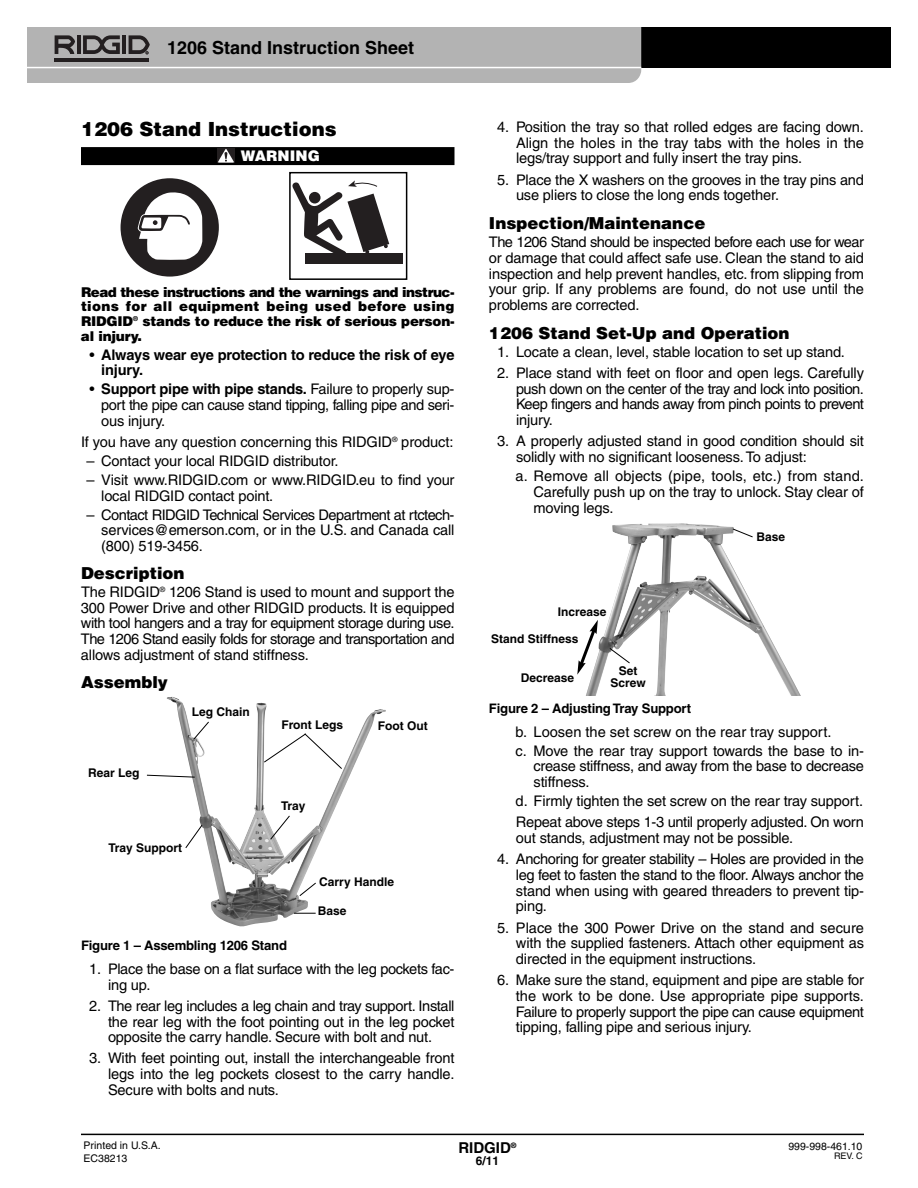
<style>
.page{position:relative;width:918px;height:1188px;background:#fff}
.page>*{position:absolute;margin:0;border:0;box-sizing:border-box;transform-origin:0 0}
.t1{font:900 19.5px "Helvetica";color:#000}
.t2{font:700 18px "Helvetica";color:#000}
.t3{font:900 16.5px "Helvetica";color:#000}
.t4{font:700 15px "Helvetica";color:#000}
.t5{font:14.7px/15.8px "Helvetica";letter-spacing:-.01em;color:#000;text-align:justify}
.t6{font:700 14.7px/15.8px "Helvetica";letter-spacing:-.015em;color:#000}
.t7{font:900 14.7px "Helvetica";color:#fff}
.t8{font:900 13.5px/14.5px "Helvetica";letter-spacing:-.015em;color:#000;text-align:justify}
.t9{font:700 13.2px "Helvetica";letter-spacing:-.015em;color:#000}
.t10{font:700 12px/26.4px "Helvetica";color:#000}
.t11{font:10.5px/12.6px "Helvetica";color:#000}
.t12{font:9px "Helvetica";color:#000}
.s1{font-weight:400}
.s2{font-weight:700}
</style>
<div class="page">
<div style="left:81px;top:147px;width:374px;height:18px;background:#000"></div>
<div style="left:217px;top:148px;width:17px;height:14px;background:#231f20"></div>
<svg style="left:218px;top:149px;width:16px;height:13px"></svg>
<hr style="left:81px;top:1134px;width:783px;height:1px;background:#000">
<div style="left:463px;top:27px;width:428px;height:41px;background:#000"></div>
<svg style="left:27px;top:27px;width:614px;height:56px"></svg>
<img style="left:586px;top:523px;width:215px;height:172px">
<img style="left:166px;top:697px;width:220px;height:209px">
<svg style="left:121px;top:178px;width:98px;height:99px"></svg>
<div style="left:305px;top:254px;width:98px;height:10px;background:#231f20"></div>
<svg style="left:293px;top:180px;width:96px;height:74px"></svg>
<div style="left:289px;top:172px;width:118px;height:108px;border:2px solid #000"></div>
<svg style="left:577px;top:620px;width:21px;height:55px"></svg>
<svg style="left:193px;top:721px;width:17px;height:19px"></svg>
<svg style="left:146px;top:774px;width:50px;height:4px"></svg>
<svg style="left:185px;top:824px;width:18px;height:25px"></svg>
<svg style="left:270px;top:815px;width:21px;height:25px"></svg>
<svg style="left:294px;top:913px;width:22px;height:1px"></svg>
<svg style="left:299px;top:882px;width:18px;height:15px"></svg>
<svg style="left:609px;top:647px;width:22px;height:17px"></svg>
<svg style="left:732px;top:528px;width:22px;height:10px"></svg>
<svg style="left:263px;top:733px;width:80px;height:37px"></svg>
<p class="t2" style="left:167px;top:41px;width:249px">1206 Stand Instruction Sheet</p>
<h1 class="t1" style="left:81px;top:122px;width:257px">1206 Stand Instructions</h1>
<p class="t7" style="left:241px;top:151px;width:81px">WARNING</p>
<p class="t8" style="left:81px;top:286px;width:375px">Read these instructions and the warnings and instruc&shy;tions for all equipment being used before using RIDGID<sup>®</sup> stands to reduce the risk of serious person&shy;al injury.</p>
<p class="t6" style="left:101px;top:348px;width:355px;text-indent:-12px"><span class="s1">•</span> Always wear eye protection to reduce the risk of eye injury.</p>
<p class="t5" style="left:101px;top:383px;width:355px;text-indent:-12px">• <span class="s2">Support pipe with pipe stands.</span> Failure to properly sup&shy;port the pipe can cause stand tipping, falling pipe and seri&shy;ous injury.</p>
<p class="t5" style="left:81px;top:435px;width:374px">If you have any question concerning this RIDGID<sup>®</sup> product:</p>
<p class="t5" style="left:86px;top:454px;width:254px">– Contact your local RIDGID distributor.</p>
<p class="t5" style="left:101px;top:473px;width:355px;text-indent:-15px">– Visit www.RIDGID.com or www.RIDGID.eu to find your local RIDGID contact point.</p>
<p class="t5" style="left:101px;top:508px;width:355px;text-indent:-15px">– Contact RIDGID Technical Services Department at rtctech&shy;services@emerson.com, or in the U.S. and Canada call (800) 519-3456.</p>
<p class="t3" style="left:81px;top:567px;width:105px">Description</p>
<p class="t5" style="left:81px;top:585px;width:375px">The RIDGID<sup>®</sup> 1206 Stand is used to mount and support the 300 Power Drive and other RIDGID products. It is equipped with tool hangers and a tray for equipment storage during use.<br>The 1206 Stand easily folds for storage and transportation and allows adjustment of stand stiffness.</p>
<p class="t3" style="left:81px;top:676px;width:89px">Assembly</p>
<p class="t10" style="left:88px;top:760px;width:53px">Rear Leg</p>
<p class="t10" style="left:192px;top:700px;width:59px">Leg Chain</p>
<p class="t10" style="left:109px;top:835px;width:75px">Tray Support</p>
<p class="t10" style="left:282px;top:712px;width:63px">Front Legs</p>
<p class="t10" style="left:281px;top:794px;width:26px">Tray</p>
<p class="t10" style="left:378px;top:714px;width:51px">Foot Out</p>
<p class="t10" style="left:319px;top:870px;width:76px">Carry Handle</p>
<p class="t10" style="left:318px;top:899px;width:30px">Base</p>
<p class="t9" style="left:81px;top:941px;width:208px">Figure 1 – Assembling 1206 Stand</p>
<p class="t5" style="left:108px;top:962px;width:348px;text-indent:-19px">1. Place the base on a flat surface with the leg pockets fac&shy;ing up.</p>
<p class="t5" style="left:108px;top:999px;width:348px;text-indent:-19px">2. The rear leg includes a leg chain and tray support. Install the rear leg with the foot pointing out in the leg pocket opposite the carry handle. Secure with bolt and nut.</p>
<p class="t5" style="left:108px;top:1052px;width:348px;text-indent:-19px">3. With feet pointing out, install the interchangeable front legs into the leg pockets closest to the carry handle.<br>Secure with bolts and nuts.</p>
<p class="t5" style="left:516px;top:120px;width:350px;text-indent:-19px">4. Position the tray so that rolled edges are facing down.<br>Align the holes in the tray tabs with the holes in the legs/tray support and fully insert the tray pins.</p>
<p class="t5" style="left:516px;top:173px;width:349px;text-indent:-19px">5. Place the X washers on the grooves in the tray pins and use pliers to close the long ends together.</p>
<p class="t3" style="left:489px;top:217px;width:218px">Inspection/Maintenance</p>
<p class="t5" style="left:489px;top:235px;width:377px">The 1206 Stand should be inspected before each use for wear or damage that could affect safe use. Clean the stand to aid inspection and help prevent handles, etc. from slipping from your grip. If any problems are found, do not use until the problems are corrected.</p>
<p class="t3" style="left:489px;top:327px;width:302px">1206 Stand Set-Up and Operation</p>
<p class="t5" style="left:497px;top:345px;width:349px">1. Locate a clean, level, stable location to set up stand.</p>
<p class="t5" style="left:516px;top:366px;width:350px;text-indent:-19px">2. Place stand with feet on floor and open legs. Carefully push down on the center of the tray and lock into position.<br>Keep fingers and hands away from pinch points to prevent injury.</p>
<p class="t5" style="left:516px;top:435px;width:349px;text-indent:-19px">3. A properly adjusted stand in good condition should sit solidly with no significant looseness. To adjust:</p>
<p class="t5" style="left:534px;top:469px;width:332px;text-indent:-18px">a. Remove all objects (pipe, tools, etc.) from stand.<br>Carefully push up on the tray to unlock. Stay clear of moving legs.</p>
<p class="t10" style="left:491px;top:600px;width:117px;text-indent:67px">Increase<br>Stand Stiffness</p>
<p class="t10" style="left:521px;top:666px;width:55px">Decrease</p>
<p class="t10" style="left:611px;top:666px;width:37px;line-height:12px;text-align:center">Set<br>Screw</p>
<p class="t10" style="left:757px;top:525px;width:30px">Base</p>
<p class="t9" style="left:489px;top:703px;width:204px">Figure 2 – Adjusting Tray Support</p>
<p class="t5" style="left:516px;top:723px;width:350px;line-height:19px">b. Loosen the set screw on the rear tray support.<br>c. Move the rear tray support towards the base to in -</p>
<p class="t5" style="left:534px;top:760px;width:332px">crease stiffness, and away from the base to decrease stiffness.</p>
<p class="t5" style="left:516px;top:792px;width:350px;line-height:21.1px">d. Firmly tighten the set screw on the rear tray support.<br>Repeat above steps 1-3 until properly adjusted. On worn</p>
<p class="t5" style="left:516px;top:831px;width:279px">out stands, adjustment may not be possible.</p>
<p class="t5" style="left:516px;top:852px;width:350px;text-indent:-19px">4. Anchoring for greater stability – Holes are provided in the leg feet to fasten the stand to the floor. Always anchor the stand when using with geared threaders to prevent tip&shy;ping.</p>
<p class="t5" style="left:516px;top:921px;width:350px;text-indent:-19px">5. Place the 300 Power Drive on the stand and secure with the supplied fasteners. Attach other equipment as directed in the equipment instructions.</p>
<p class="t5" style="left:516px;top:974px;width:350px;text-indent:-19px">6. Make sure the stand, equipment and pipe are stable for the work to be done. Use appropriate pipe supports.<br>Failure to properly support the pipe can cause equipment tipping, falling pipe and serious injury.</p>
<p class="t11" style="left:84px;top:1140px;width:79px">Printed in U.S.A.<br>EC38213</p>
<p class="t4" style="left:458px;top:1143px;width:60px">RIDGID<sup>®</sup></p>
<p class="t10" style="left:476px;top:1149px;width:25px">6/11</p>
<p class="t11" style="left:788px;top:1141px;width:76px">999-998-461.10</p>
<p class="t12" style="left:834px;top:1153px;width:30px">REV. C</p>
</div>
